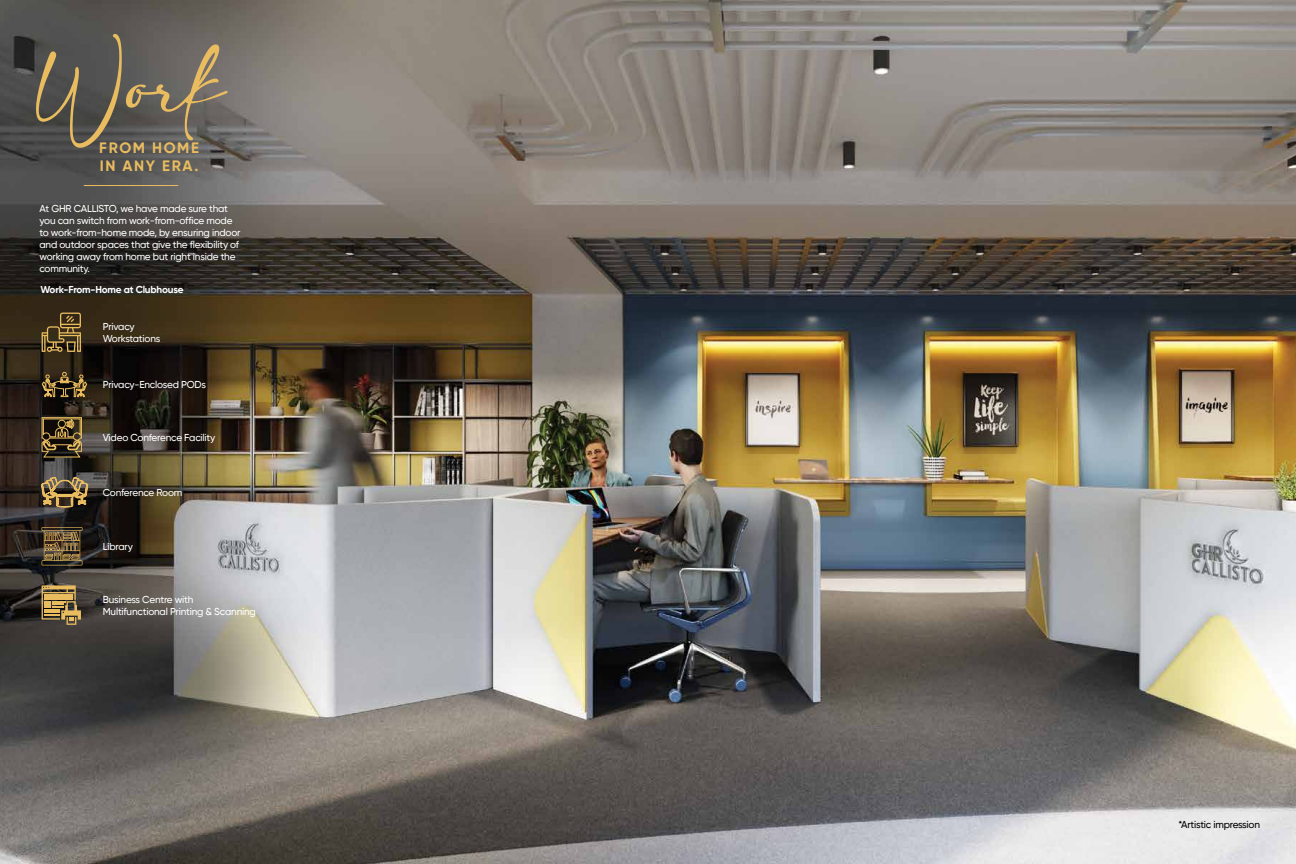
<style>
.page{position:relative;width:1296px;height:864px;background:#fff}
.page>*{position:absolute;margin:0;border:0;box-sizing:border-box;transform-origin:0 0}
.t1{font:60px "adelia";color:#eabc60}
.t2{font:700 15px/18px "Gilroy";letter-spacing:.11em;color:#eabc60}
.t3{font:500 10px/12px "Gilroy";letter-spacing:-.02em;color:#fff}
.t4{font:700 10px "Gilroy";letter-spacing:-.02em;color:#fff}
.t5{font:500 10px "Gilroy";letter-spacing:-.02em;color:#000}
</style>
<div class="page">
<img style="left:0;top:0;width:1296px;height:864px">
<svg style="left:42px;top:313px;width:39px;height:39px"></svg>
<svg style="left:42px;top:372px;width:46px;height:25px"></svg>
<svg style="left:41px;top:417px;width:41px;height:41px"></svg>
<svg style="left:41px;top:477px;width:47px;height:30px"></svg>
<svg style="left:42px;top:527px;width:40px;height:38px"></svg>
<svg style="left:42px;top:585px;width:39px;height:40px"></svg>
<hr style="left:84px;top:185px;width:94px;height:1px;background:#eabc60">
<h1 class="t1" style="left:36px;top:53px;width:191px">Work</h1>
<h2 class="t2" style="left:99px;top:139px;width:101px">FROM HOME<br>IN ANY ERA.</h2>
<p class="t3" style="left:39px;top:202px;width:203px">At GHR CALLISTO, we have made sure that you can switch from work-from-office mode to work-from-home mode, by ensuring indoor and outdoor spaces that give the flexibility of working away from home but right inside the community.</p>
<p class="t4" style="left:40px;top:283px;width:145px">Work-From-Home at Clubhouse</p>
<p class="t3" style="left:103px;top:321px;width:59px">Privacy<br>Workstations</p>
<p class="t3" style="left:103px;top:379px;width:105px">Privacy-Enclosed PODs</p>
<p class="t3" style="left:103px;top:432px;width:114px">Video Conference Facility</p>
<p class="t3" style="left:103px;top:487px;width:81px">Conference Room</p>
<p class="t3" style="left:103px;top:541px;width:32px">Library</p>
<p class="t3" style="left:103px;top:593px;width:155px">Business Centre with<br>Multifunctional Printing &amp; Scanning</p>
<p class="t5" style="left:1178px;top:818px;width:83px">*Artistic impression</p>
</div>
